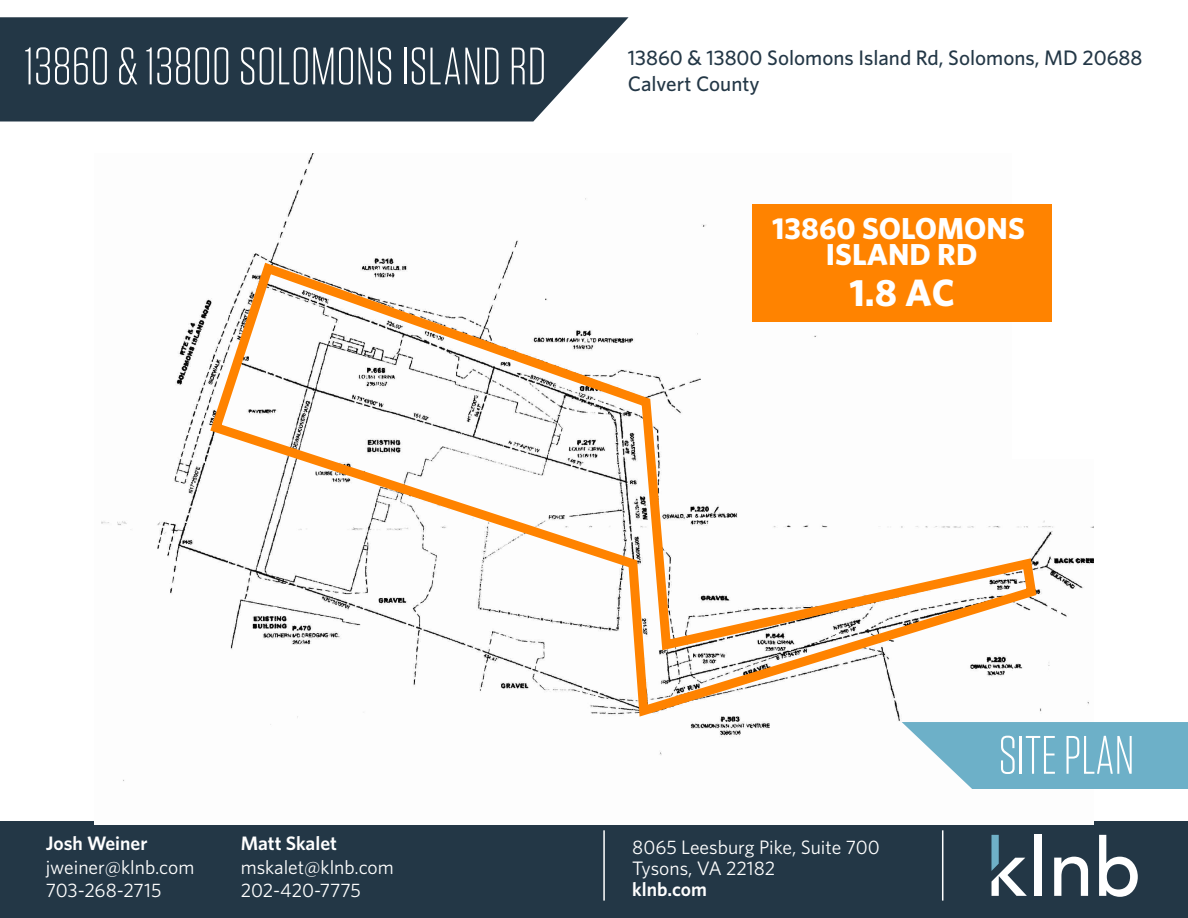
<style>
.page{position:relative;width:1188px;height:918px;background:#fff}
.page>*{position:absolute;margin:0;border:0;box-sizing:border-box;transform-origin:0 0}
.t1{font:300 54px "Tungsten";color:#fff}
.t2{font:300 52.5px "Tungsten";letter-spacing:.005em;color:#fff}
.t3{font:700 38.1px "Whitney";color:#fff}
.t4{font:700 30.3px/26px "Whitney";color:#fff;text-align:center}
.t5{font:500 21px/25.2px "Whitney";color:#233746}
.t6{font:19.5px/23.4px "Whitney";color:#fff}
.t7{font:600 19.5px "Whitney";color:#fff}
</style>
<div class="page">
<svg style="left:0;top:17px;width:629px;height:105px;background:#354755"></svg>
<div style="left:0;top:822px;width:1188px;height:96px;background:#233746"></div>
<hr style="left:603px;top:830px;width:2px;height:71px;background:#fff">
<hr style="left:942px;top:830px;width:1px;height:71px;background:#fff">
<svg style="left:991px;top:835px;width:36px;height:61px"></svg>
<div style="left:1035px;top:835px;width:7px;height:61px;background:#fff"></div>
<svg style="left:1054px;top:857px;width:34px;height:39px"></svg>
<svg style="left:1099px;top:835px;width:39px;height:62px"></svg>
<img style="left:95px;top:154px;width:998px;height:670px">
<svg style="left:902px;top:722px;width:286px;height:67px;background:#7eb9ce"></svg>
<div style="left:1012px;top:108px;width:108px;height:351px;background:#fff"></div>
<svg style="left:205px;top:257px;width:836px;height:466px"></svg>
<div style="left:752px;top:204px;width:300px;height:118px;background:#ff8300"></div>
<h2 class="t2" style="left:24px;top:39px;width:524px">13860 &amp; 13800 SOLOMONS ISLAND RD</h2>
<p class="t5" style="left:628px;top:45px;width:516px">13860 &amp; 13800 Solomons Island Rd, Solomons, MD 20688<br>Calvert County</p>
<h3 class="t4" style="left:772px;top:215px;width:254px">13860 SOLOMONS<br>ISLAND RD</h3>
<h3 class="t3" style="left:849px;top:267px;width:107px">1.8 AC</h3>
<p class="t7" style="left:46px;top:831px;width:103px">Josh Weiner</p>
<p class="t6" style="left:46px;top:855px;width:150px">jweiner@klnb.com<br>703-268-2715</p>
<p class="t7" style="left:241px;top:831px;width:98px">Matt Skalet</p>
<p class="t6" style="left:241px;top:855px;width:155px">mskalet@klnb.com<br>202-420-7775</p>
<p class="t6" style="left:632px;top:837px;width:249px;line-height:21px">8065 Leesburg Pike, Suite 700<br>Tysons, VA 22182</p>
<p class="t7" style="left:632px;top:877px;width:76px">klnb.com</p>
<h1 class="t1" style="left:998px;top:728px;width:138px">SITE PLAN</h1>
</div>
